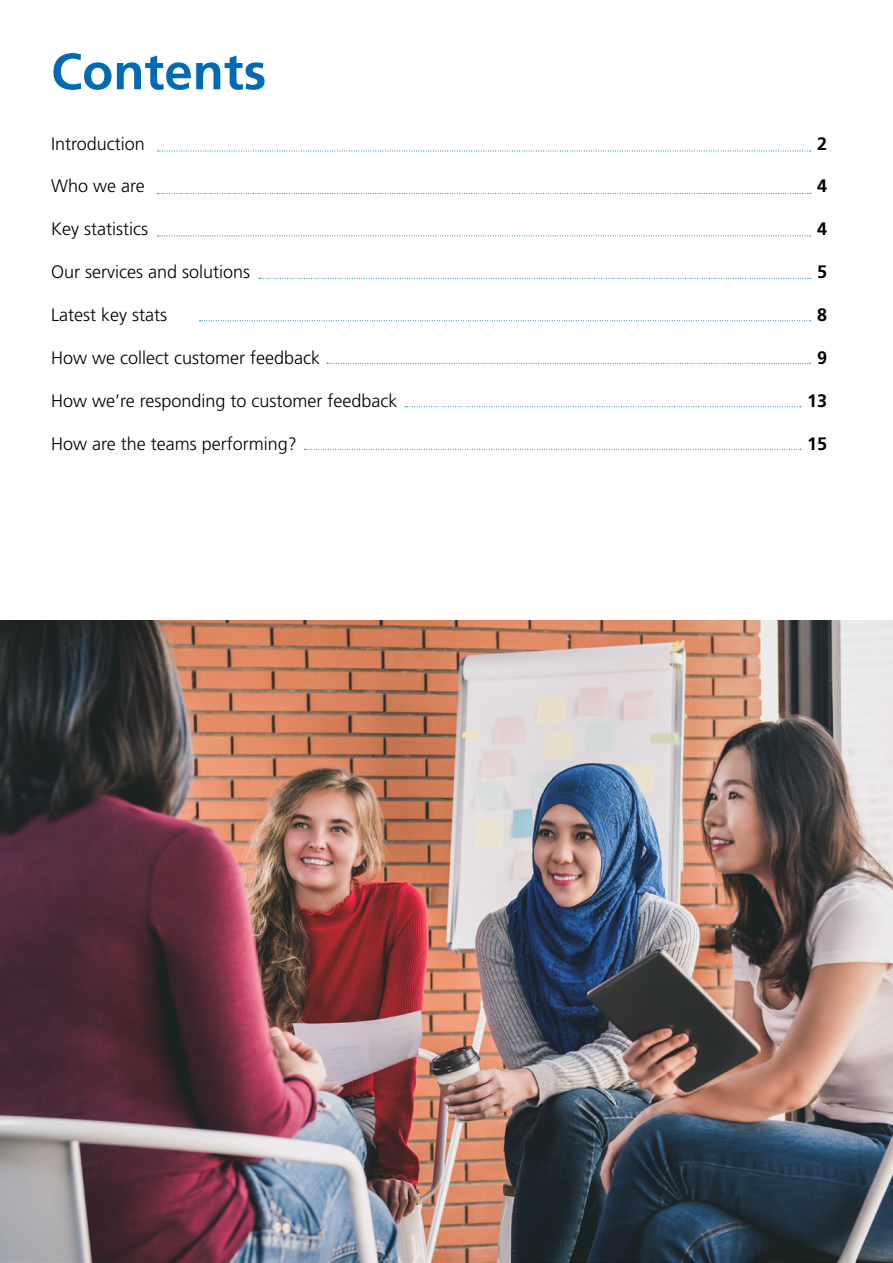
<style>
.page{position:relative;width:893px;height:1263px;background:#fff}
.page>*{position:absolute;margin:0;border:0;box-sizing:border-box;transform-origin:0 0}
.t1{font:700 51px "Frutiger LT Std";color:#006ab4}
.t2{font:300 18px "Frutiger LT Std";color:#000}
.t3{font:700 18px "Frutiger LT Std";color:#000}
</style>
<div class="page">
<img style="left:0;top:621px;width:893px;height:642px">
<svg style="left:304px;top:449px;width:497px;height:1px"></svg>
<svg style="left:405px;top:406px;width:396px;height:1px"></svg>
<svg style="left:327px;top:363px;width:483px;height:1px"></svg>
<svg style="left:200px;top:320px;width:610px;height:1px"></svg>
<svg style="left:259px;top:278px;width:551px;height:1px"></svg>
<svg style="left:158px;top:235px;width:652px;height:1px"></svg>
<svg style="left:158px;top:193px;width:652px;height:1px"></svg>
<svg style="left:158px;top:151px;width:652px;height:1px"></svg>
<h1 class="t1" style="left:51px;top:41px;width:217px">Contents</h1>
<p class="t2" style="left:51px;top:133px;width:95px">Introduction</p>
<p class="t3" style="left:817px;top:133px;width:12px">2</p>
<p class="t2" style="left:51px;top:176px;width:95px">Who we are</p>
<p class="t3" style="left:817px;top:175px;width:12px">4</p>
<p class="t2" style="left:51px;top:219px;width:98px">Key statistics</p>
<p class="t3" style="left:817px;top:218px;width:12px">4</p>
<p class="t2" style="left:51px;top:262px;width:201px">Our services and solutions</p>
<p class="t3" style="left:817px;top:261px;width:12px">5</p>
<p class="t2" style="left:51px;top:305px;width:117px">Latest key stats</p>
<p class="t3" style="left:817px;top:304px;width:12px">8</p>
<p class="t2" style="left:51px;top:347px;width:271px">How we collect customer feedback</p>
<p class="t3" style="left:817px;top:347px;width:12px">9</p>
<p class="t2" style="left:51px;top:390px;width:348px">How we’re responding to customer feedback</p>
<p class="t3" style="left:807px;top:390px;width:22px">13</p>
<p class="t2" style="left:51px;top:433px;width:247px">How are the teams performing?</p>
<p class="t3" style="left:807px;top:433px;width:22px">15</p>
</div>
